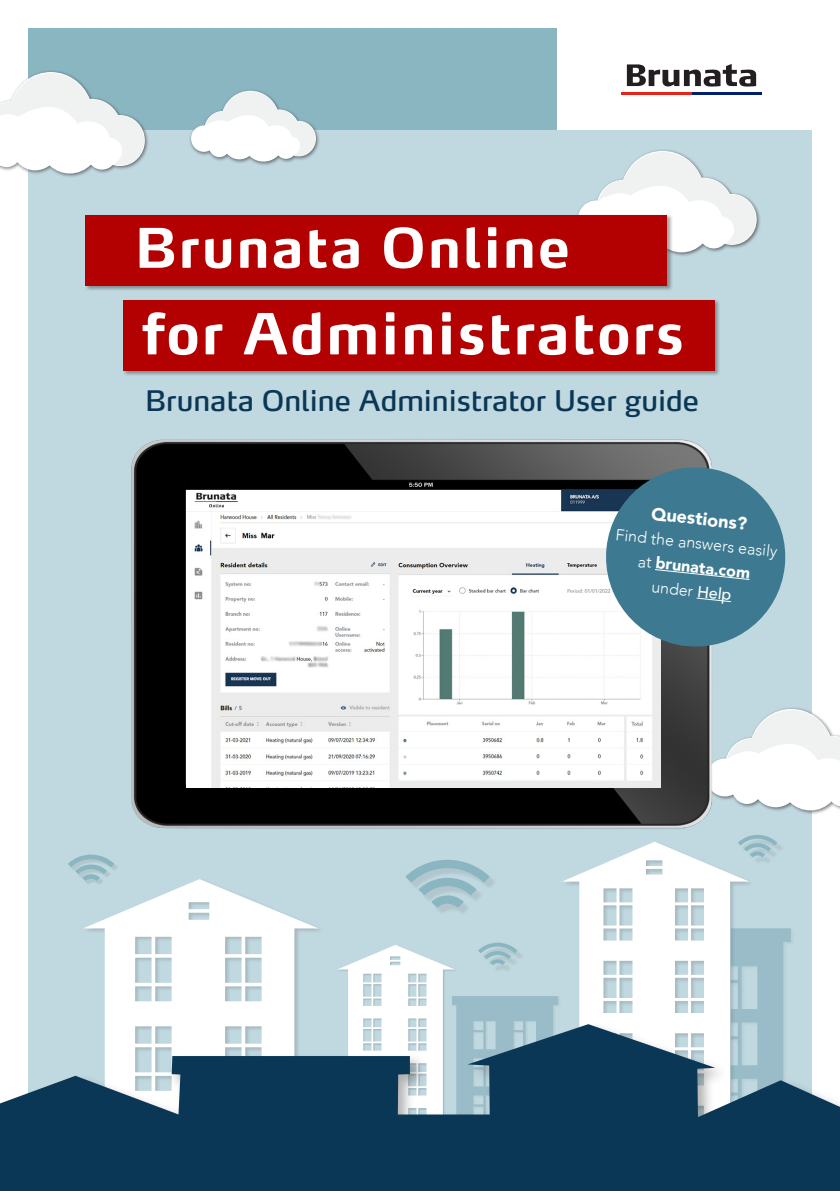
<style>
.page{position:relative;width:840px;height:1191px;background:#fff}
.page>*{position:absolute;margin:0;border:0;box-sizing:border-box;transform-origin:0 0}
.t1{font:700 56px "Max OT";letter-spacing:.03em;color:#fff}
.t2{font:700 54px "Max OT";letter-spacing:.03em;color:#fff}
.t3{font:28px "Max OT";color:#0b3756}
.t4{font:900 18px "Avenir";color:#fff}
.t5{font:300 16px/24px "Avenir";color:#fff;text-align:center}
.s1{font-weight:900}
.s2{font-weight:500}
</style>
<div class="page">
<div style="left:28px;top:28px;width:528px;height:1134px;background:#8ab6c2"></div>
<div style="left:28px;top:130px;width:783px;height:1032px;background:#c0d8df"></div>
<svg style="left:83px;top:879px;width:235px;height:142px;fill:#fff"></svg>
<svg style="left:562px;top:841px;width:187px;height:180px;fill:#fff"></svg>
<svg style="left:626px;top:64px;width:129px;height:23px"></svg>
<hr style="left:621px;top:92px;width:70px;height:2px;background:#e72419">
<hr style="left:691px;top:92px;width:70px;height:2px;background:#001f70">
<div style="left:0;top:70px;width:149px;height:108px;background:#231f20;opacity:.55"></div>
<svg style="left:0;top:72px;width:145px;height:101px"></svg>
<div style="left:575px;top:149px;width:186px;height:108px;background:#231f20;opacity:.55"></div>
<svg style="left:577px;top:151px;width:179px;height:101px"></svg>
<div style="left:704px;top:707px;width:135px;height:108px;background:#231f20;opacity:.55"></div>
<svg style="left:726px;top:709px;width:113px;height:101px"></svg>
<div style="left:189px;top:89px;width:131px;height:77px;background:#231f20;opacity:.55"></div>
<svg style="left:191px;top:91px;width:125px;height:71px"></svg>
<div style="left:730px;top:927px;width:64px;height:264px;background:#231f20;opacity:.18"></div>
<svg style="left:730px;top:928px;width:60px;height:93px"></svg>
<svg style="left:0;top:1024px;width:839px;height:167px;fill:#0b3756"></svg>
<svg style="left:337px;top:942px;width:221px;height:249px"></svg>
<div style="left:408px;top:862px;width:89px;height:53px;background:#231f20;opacity:.1"></div>
<svg style="left:405px;top:859px;width:84px;height:49px"></svg>
<div style="left:70px;top:856px;width:48px;height:28px;background:#231f20;opacity:.1"></div>
<svg style="left:68px;top:854px;width:46px;height:27px"></svg>
<div style="left:740px;top:838px;width:44px;height:27px;background:#231f20;opacity:.1"></div>
<svg style="left:737px;top:835px;width:40px;height:22px"></svg>
<div style="left:85px;top:214px;width:587px;height:77px;background:#231f20;opacity:.4"></div>
<div style="left:85px;top:215px;width:581px;height:70px;background:#b30000"></div>
<div style="left:123px;top:299px;width:597px;height:77px;background:#231f20;opacity:.4"></div>
<div style="left:124px;top:300px;width:590px;height:70px;background:#b30000"></div>
<img style="left:131px;top:439px;width:595px;height:390px">
<img style="left:186px;top:490px;width:474px;height:297px">
<svg style="left:601px;top:463px;width:185px;height:188px"></svg>
<p class="t2" style="left:134px;top:212px;width:437px">Brunata Online</p>
<p class="t1" style="left:141px;top:297px;width:543px">for Administrators</p>
<p class="t3" style="left:145px;top:382px;width:555px">Brunata Online Administrator User guide</p>
<p class="t4" style="left:652px;top:498px;width:97px;rotate:6deg">Questions?</p>
<p class="t5" style="left:616px;top:522px;width:164px;rotate:6deg">Find the answers easily at <span class="s1">brunata.com<br></span>under <span class="s2">Help</span></p>
</div>
